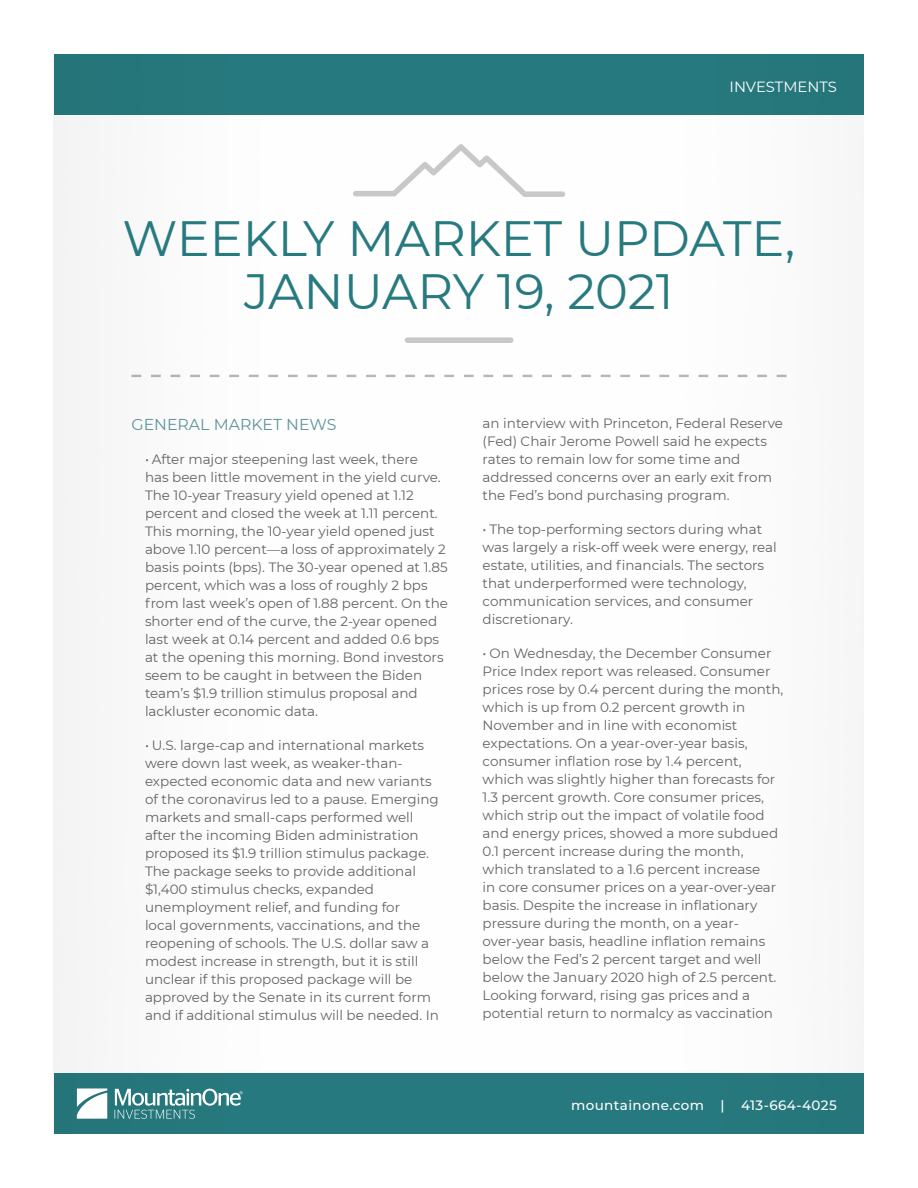
<style>
.page{position:relative;width:918px;height:1188px;background:#fff}
.page>*{position:absolute;margin:0;border:0;box-sizing:border-box;transform-origin:0 0}
.t1{font:49.5px/52.5px "Montserrat";color:#277a7f;text-align:center}
.Bullets_2{font:15.75px "Montserrat";color:#5d949a}
.t2{font:14.85px "Montserrat";color:#fff}
.t3{font:13.5px/18px "Montserrat";color:#636366}
.t4{font:500 13.5px "Montserrat";letter-spacing:.03em;color:#fff}
</style>
<div class="page">
<div style="left:54px;top:1073px;width:810px;height:61px;background:#277a7f"></div>
<div style="left:54px;top:54px;width:810px;height:61px;background:#277a7f"></div>
<svg style="left:77px;top:1088px;width:30px;height:31px"></svg>
<svg style="left:115px;top:1089px;width:128px;height:30px"></svg>
<svg style="left:353px;top:144px;width:212px;height:53px"></svg>
<div style="left:405px;top:337px;width:108px;height:6px;background:#c7c8ca;border-radius:3px"></div>
<svg style="left:131px;top:375px;width:656px;height:2px"></svg>
<p class="t2" style="left:730px;top:76px;width:109px">INVESTMENTS</p>
<p class="t1" style="left:123px;top:211px;width:674px">WEEKLY MARKET UPDATE,<br>JANUARY 19, 2021</p>
<p class="Bullets_2" style="left:132px;top:414px;width:206px">GENERAL MARKET NEWS</p>
<p class="t3" style="left:145px;top:450px;width:305px">• After major steepening last week, there<br>has been little movement in the yield curve.<br>The 10-year Treasury yield opened at 1.12 percent and closed the week at 1.11 percent.<br>This morning, the 10-year yield opened just above 1.10 percent—a loss of approximately 2 basis points (bps). The 30-year opened at 1.85 percent, which was a loss of roughly 2 bps from last week’s open of 1.88 percent. On the shorter end of the curve, the 2-year opened last week at 0.14 percent and added 0.6 bps at the opening this morning. Bond investors seem to be caught in between the Biden team’s $1.9 trillion stimulus proposal and lackluster economic data.</p>
<p class="t3" style="left:145px;top:736px;width:296px">• U.S. large-cap and international markets were down last week, as weaker-than&shy;expected economic data and new variants of the coronavirus led to a pause. Emerging markets and small-caps performed well after the incoming Biden administration proposed its $1.9 trillion stimulus package.<br>The package seeks to provide additional $1,400 stimulus checks, expanded unemployment relief, and funding for<br>local governments, vaccinations, and the reopening of schools. The U.S. dollar saw a modest increase in strength, but it is still unclear if this proposed package will be approved by the Senate in its current form and if additional stimulus will be needed. In</p>
<p class="t3" style="left:483px;top:414px;width:302px">an interview with Princeton, Federal Reserve (Fed) Chair Jerome Powell said he expects rates to remain low for some time and addressed concerns over an early exit from the Fed’s bond purchasing program.</p>
<p class="t3" style="left:483px;top:520px;width:296px">• The top-performing sectors during what was largely a risk-off week were energy, real estate, utilities, and financials. The sectors that underperformed were technology, communication services, and consumer discretionary.</p>
<p class="t3" style="left:483px;top:644px;width:302px">• On Wednesday, the December Consumer Price Index report was released. Consumer prices rose by 0.4 percent during the month, which is up from 0.2 percent growth in November and in line with economist expectations. On a year-over-year basis, consumer inflation rose by 1.4 percent, which was slightly higher than forecasts for 1.3 percent growth. Core consumer prices, which strip out the impact of volatile food and energy prices, showed a more subdued 0.1 percent increase during the month, which translated to a 1.6 percent increase<br>in core consumer prices on a year-over-year basis. Despite the increase in inflationary pressure during the month, on a year&shy;over-year basis, headline inflation remains below the Fed’s 2 percent target and well below the January 2020 high of 2.5 percent.<br>Looking forward, rising gas prices and a potential return to normalcy as vaccination</p>
<p class="t4" style="left:571px;top:1096px;width:267px">mountainone.com | 413-664-4025</p>
</div>
